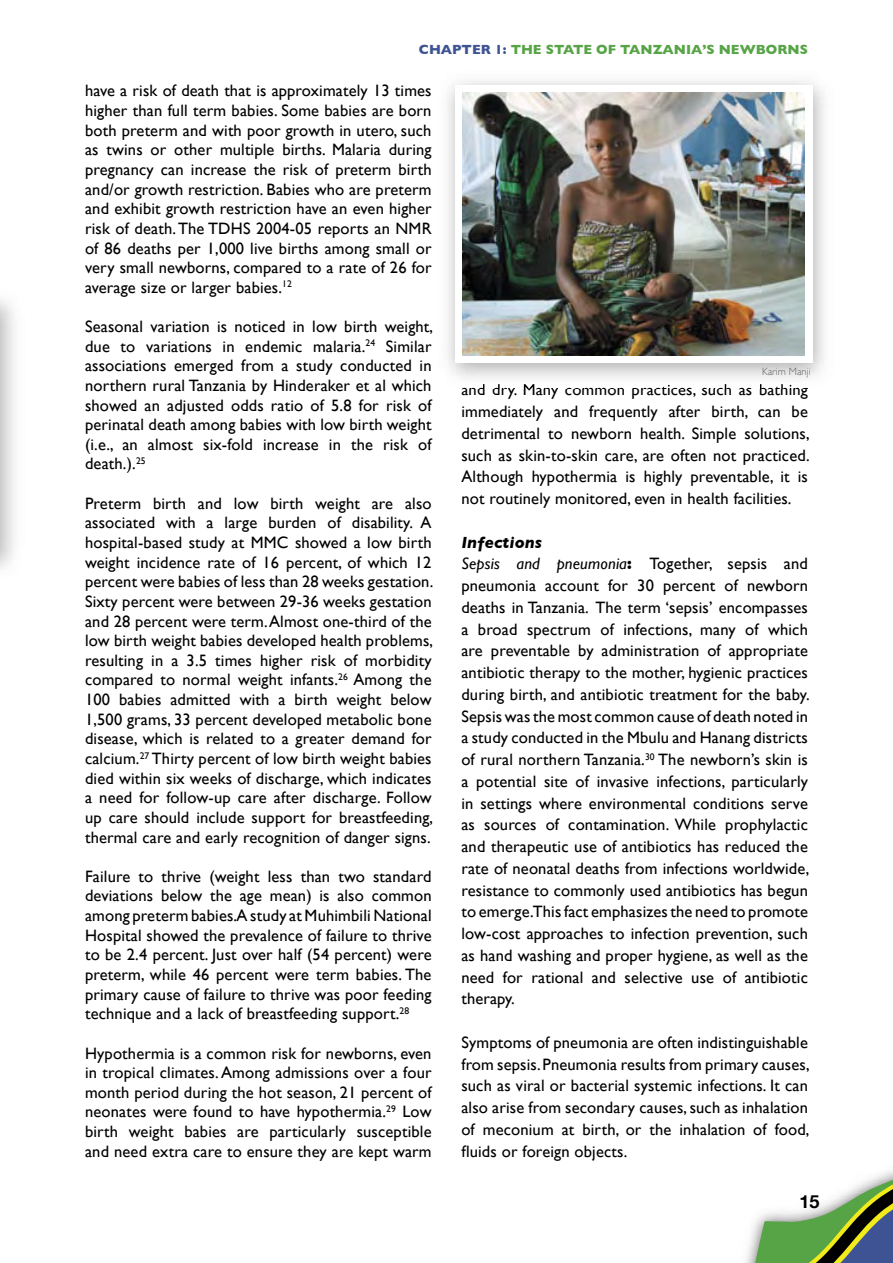
<style>
.page{position:relative;width:893px;height:1263px;background:#fff}
.page>*{position:absolute;margin:0;border:0;box-sizing:border-box;transform-origin:0 0}
.t1{font:700 18px "Helvetica Neue";color:#000}
.t2{font:16.5px/19.6px "Gill Sans";letter-spacing:.01em;color:#000;text-align:justify}
.t3{font:700 13.5px "Gill Sans";color:#56a445}
.t4{font:300 10.5px "Gill Sans";color:#636363}
.s1{color:#3d5393}
.s2{font-weight:700;font-style:italic}
.s3{font-style:italic}
.s4{font-weight:700}
</style>
<div class="page">
<svg style="left:746px;top:1171px;width:147px;height:92px"></svg>
<svg style="left:0;top:303px;width:1px;height:253px"></svg>
<img style="left:462px;top:384px;width:346px;height:5px">
<img style="left:463px;top:93px;width:342px;height:262px">
<p class="t3" style="left:419px;top:42px;width:390px"><span class="s1">CHAPTER 1:</span> THE STATE OF TANZANIA’S NEWBORNS</p>
<p class="t2" style="left:85px;top:81px;width:348px">have a risk of death that is approximately 13 times higher than full term babies. Some babies are born both preterm and with poor growth in utero, such as twins or other multiple births. Malaria during pregnancy can increase the risk of preterm birth and/or growth restriction. Babies who are preterm and exhibit growth restriction have an even higher risk of death. The TDHS 2004-05 reports an NMR of 86 deaths per 1,000 live births among small or very small newborns, compared to a rate of 26 for average size or larger babies.<sup>12</sup></p>
<p class="t2" style="left:85px;top:317px;width:350px">Seasonal variation is noticed in low birth weight, due to variations in endemic malaria.<sup>24</sup> Similar associations emerged from a study conducted in northern rural Tanzania by Hinderaker et al which showed an adjusted odds ratio of 5.8 for risk of perinatal death among babies with low birth weight (i.e., an almost six-fold increase in the risk of death.).<sup>25</sup></p>
<p class="t2" style="left:85px;top:493px;width:350px">Preterm birth and low birth weight are also associated with a large burden of disability. A hospital-based study at MMC showed a low birth weight incidence rate of 16 percent, of which 12 percent were babies of less than 28 weeks gestation.<br>Sixty percent were between 29-36 weeks gestation and 28 percent were term. Almost one-third of the low birth weight babies developed health problems, resulting in a 3.5 times higher risk of morbidity compared to normal weight infants.<sup>26</sup> Among the 100 babies admitted with a birth weight below 1,500 grams, 33 percent developed metabolic bone disease, which is related to a greater demand for calcium.<sup>27</sup> Thirty percent of low birth weight babies died within six weeks of discharge, which indicates a need for follow-up care after discharge. Follow up care should include support for breastfeeding, thermal care and early recognition of danger signs.</p>
<p class="t2" style="left:85px;top:866px;width:348px">Failure to thrive (weight less than two standard deviations below the age mean) is also common among preterm babies.A study at Muhimbili National Hospital showed the prevalence of failure to thrive to be 2.4 percent. Just over half (54 percent) were preterm, while 46 percent were term babies. The primary cause of failure to thrive was poor feeding technique and a lack of breastfeeding support.<sup>28</sup></p>
<p class="t2" style="left:85px;top:1043px;width:348px">Hypothermia is a common risk for newborns, even in tropical climates. Among admissions over a four month period during the hot season, 21 percent of neonates were found to have hypothermia.<sup>29</sup> Low birth weight babies are particularly susceptible and need extra care to ensure they are kept warm</p>
<p class="t4" style="left:762px;top:365px;width:50px">Karim Manji</p>
<p class="t2" style="left:461px;top:379px;width:350px;line-height:21.8px">and dry. Many common practices, such as bathing immediately and frequently after birth, can be detrimental to newborn health. Simple solutions, such as skin-to-skin care, are often not practiced.<br>Although hypothermia is highly preventable, it is not routinely monitored, even in health facilities.</p>
<p class="t2" style="left:461px;top:531px;width:350px;line-height:21.8px;text-align:left"><span class="s2">Infections<br></span><span class="s3">Sepsis and pneumonia</span><span class="s4">:</span> Together, sepsis and pneumonia account for 30 percent of newborn deaths in Tanzania. The term ‘sepsis’ encompasses a broad spectrum of infections, many of which are preventable by administration of appropriate antibiotic therapy to the mother, hygienic practices during birth, and antibiotic treatment for the baby.<br>Sepsis was the most common cause of death noted in a study conducted in the Mbulu and Hanang districts of rural northern Tanzania.<sup>30</sup> The newborn’s skin is a potential site of invasive infections, particularly in settings where environmental conditions serve as sources of contamination. While prophylactic and therapeutic use of antibiotics has reduced the rate of neonatal deaths from infections worldwide, resistance to commonly used antibiotics has begun to emerge.This fact emphasizes the need to promote low-cost approaches to infection prevention, such as hand washing and proper hygiene, as well as the need for rational and selective use of antibiotic therapy.</p>
<p class="t2" style="left:461px;top:1031px;width:350px;line-height:21.8px">Symptoms of pneumonia are often indistinguishable from sepsis. Pneumonia results from primary causes, such as viral or bacterial systemic infections. It can also arise from secondary causes, such as inhalation of meconium at birth, or the inhalation of food, fluids or foreign objects.</p>
<p class="t1" style="left:799px;top:1190px;width:22px">15</p>
</div>
